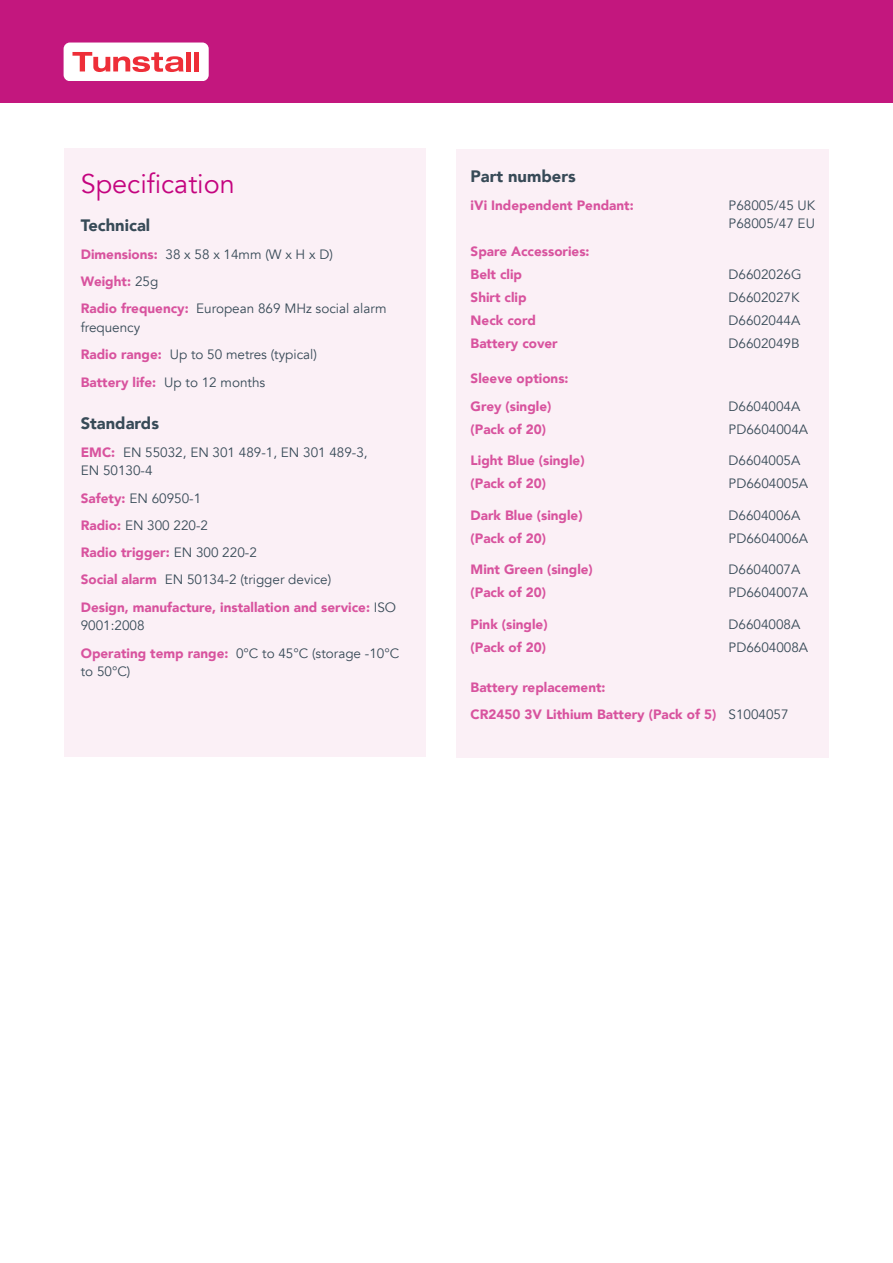
<style>
.page{position:relative;width:893px;height:1263px;background:#fff}
.page>*{position:absolute;margin:0;border:0;box-sizing:border-box;transform-origin:0 0}
.t1{font:27px "Avenir";color:#c4047f}
.t2{font:900 16.5px "Avenir";color:#374a57}
.t3{font:900 13.5px/27.3px "Avenir";color:#d8539e}
.t4{font:13.5px/27.3px "Avenir";color:#374a57}
.s1{font-weight:900;color:#d8539e}
.s2{font-weight:400;color:#374a57}
</style>
<div class="page">
<div style="left:0;top:0;width:893px;height:102px;background:#c3177e"></div>
<div style="left:64px;top:43px;width:144px;height:38px;background:#fff;border-radius:6px"></div>
<svg style="left:72px;top:52px;width:112px;height:20px"></svg>
<div style="left:186px;top:52px;width:5px;height:19px;background:#ee2e38"></div>
<div style="left:194px;top:52px;width:5px;height:19px;background:#ee2e38"></div>
<div style="left:64px;top:149px;width:362px;height:608px;background:#fbf0f6"></div>
<div style="left:456px;top:149px;width:373px;height:609px;background:#fbf0f6"></div>
<h1 class="t1" style="left:81px;top:167px;width:156px">Specification</h1>
<p class="t2" style="left:81px;top:212px;width:71px">Technical</p>
<p class="t4" style="left:81px;top:241px;width:307px"><span class="s1">Dimensions:</span> 38 x 58 x 14mm (W x H x D)<br><span class="s1">Weight:</span> 25g<br><span class="s1">Radio frequency:</span> European 869 MHz social alarm</p>
<p class="t4" style="left:81px;top:314px;width:238px">frequency<br><span class="s1">Radio range:</span> Up to 50 metres (typical)<br><span class="s1">Battery life:</span> Up to 12 months</p>
<p class="t2" style="left:81px;top:409px;width:80px">Standards</p>
<p class="t4" style="left:81px;top:443px;width:288px;line-height:18.8px"><span class="s1">EMC:</span> EN 55032, EN 301 489-1, EN 301 489-3,<br>EN 50130-4</p>
<p class="t3" style="left:81px;top:484px;width:317px">Safety: <span class="s2">EN 60950-1<br></span>Radio: <span class="s2">EN 300 220-2<br></span>Radio trigger: <span class="s2">EN 300 220-2<br></span>Social alarm <span class="s2">EN 50134-2 (trigger device)<br></span>Design, manufacture, installation and service: <span class="s2">ISO</span></p>
<p class="t4" style="left:81px;top:612px;width:320px">9001:2008<br><span class="s1">Operating temp range:</span> 0°C to 45°C (storage -10°C</p>
<p class="t4" style="left:81px;top:658px;width:51px">to 50°C)</p>
<p class="t2" style="left:471px;top:162px;width:107px">Part numbers</p>
<p class="t3" style="left:471px;top:191px;width:165px">iVi Independent Pendant:</p>
<p class="t4" style="left:729px;top:196px;width:88px;line-height:18.8px">P68005/45 UK<br>P68005/47 EU</p>
<p class="t3" style="left:471px;top:239px;width:121px;line-height:23px">Spare Accessories:<br>Belt clip</p>
<p class="t4" style="left:729px;top:261px;width:75px">D6602026G</p>
<p class="t3" style="left:471px;top:283px;width:58px">Shirt clip</p>
<p class="t4" style="left:729px;top:284px;width:73px">D6602027K</p>
<p class="t3" style="left:471px;top:306px;width:67px">Neck cord</p>
<p class="t4" style="left:729px;top:307px;width:73px">D6602044A</p>
<p class="t3" style="left:471px;top:329px;width:89px">Battery cover</p>
<p class="t4" style="left:729px;top:330px;width:73px">D6602049B</p>
<p class="t3" style="left:471px;top:365px;width:99px">Sleeve options:<br>Grey (single)</p>
<p class="t4" style="left:729px;top:393px;width:73px">D6604004A</p>
<p class="t3" style="left:471px;top:415px;width:77px">(Pack of 20)</p>
<p class="t4" style="left:729px;top:416px;width:81px">PD6604004A</p>
<p class="t3" style="left:471px;top:446px;width:116px">Light Blue (single)</p>
<p class="t4" style="left:729px;top:447px;width:73px">D6604005A</p>
<p class="t3" style="left:471px;top:469px;width:77px">(Pack of 20)</p>
<p class="t4" style="left:729px;top:470px;width:81px">PD6604005A</p>
<p class="t3" style="left:471px;top:501px;width:113px">Dark Blue (single)</p>
<p class="t4" style="left:729px;top:502px;width:73px">D6604006A</p>
<p class="t3" style="left:471px;top:524px;width:77px">(Pack of 20)</p>
<p class="t4" style="left:729px;top:525px;width:81px">PD6604006A</p>
<p class="t3" style="left:471px;top:555px;width:124px">Mint Green (single)</p>
<p class="t4" style="left:729px;top:556px;width:73px">D6604007A</p>
<p class="t3" style="left:471px;top:578px;width:77px">(Pack of 20)</p>
<p class="t4" style="left:729px;top:579px;width:81px">PD6604007A</p>
<p class="t3" style="left:471px;top:610px;width:79px">Pink (single)</p>
<p class="t4" style="left:729px;top:611px;width:73px">D6604008A</p>
<p class="t3" style="left:471px;top:633px;width:77px">(Pack of 20)</p>
<p class="t4" style="left:729px;top:634px;width:81px">PD6604008A</p>
<p class="t3" style="left:471px;top:673px;width:320px">Battery replacement:<br>CR2450 3V Lithium Battery (Pack of 5) <span class="s2">S1004057</span></p>
</div>
